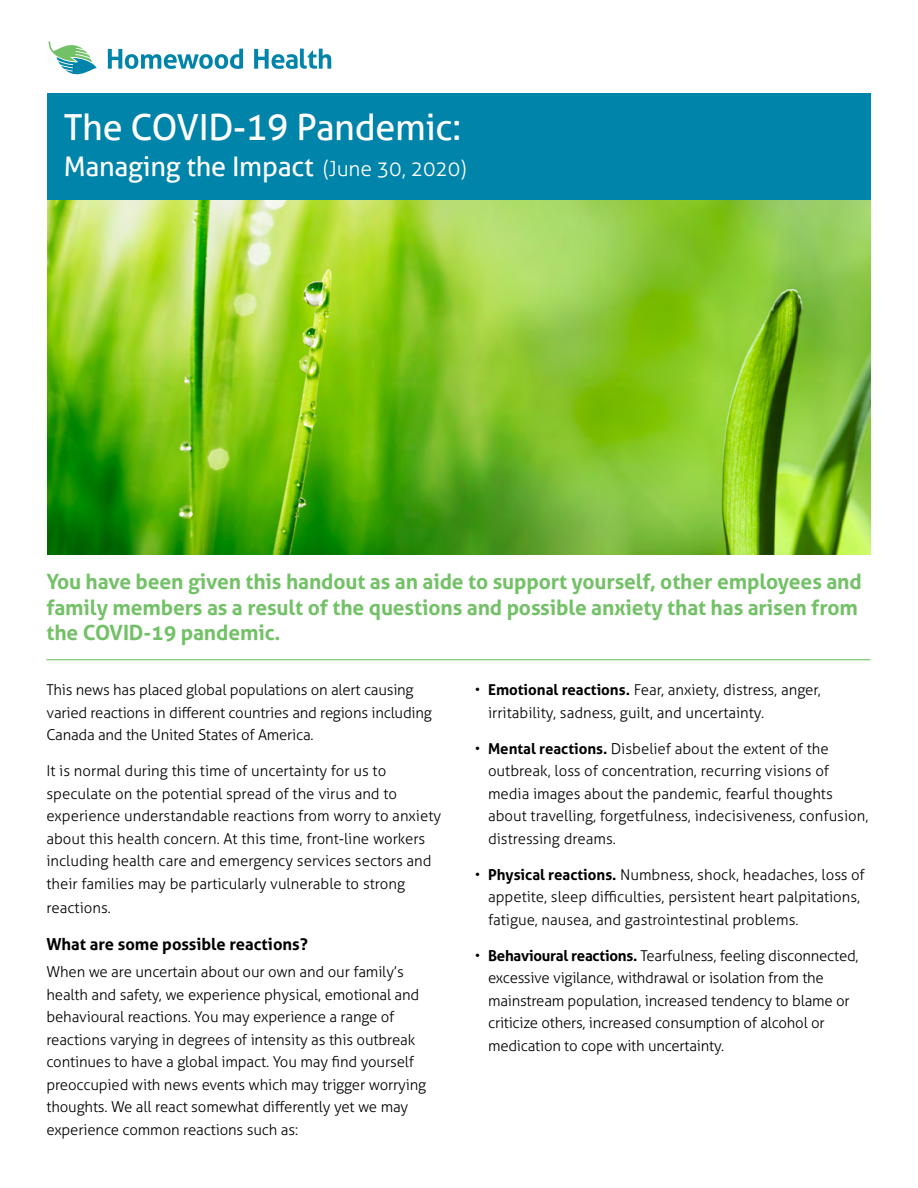
<style>
.page{position:relative;width:918px;height:1188px;background:#fff}
.page>*{position:absolute;margin:0;border:0;box-sizing:border-box;transform-origin:0 0}
.t1{font:36px "Aller";letter-spacing:-.01em;color:#fff}
.t2{font:27px "Aller";letter-spacing:-.01em;color:#fff}
.t3{font:700 21px/25.5px "Aller";letter-spacing:-.005em;color:#73c167}
.t4{font:700 16.5px "Aller";color:#000}
.t5{font:300 15px/22.5px "Aller";letter-spacing:-.01em;color:#000}
.s1{font-weight:300;font-size:21px}
.s2{font-weight:700}
</style>
<div class="page">
<div style="left:47px;top:93px;width:824px;height:108px;background:#0084a9"></div>
<svg style="left:49px;top:41px;width:48px;height:33px"></svg>
<svg style="left:108px;top:49px;width:135px;height:20px"></svg>
<svg style="left:254px;top:49px;width:77px;height:20px"></svg>
<img style="left:47px;top:200px;width:824px;height:354px">
<hr style="left:46px;top:659px;width:824px;height:1px;background:#73c167">
<h1 class="t1" style="left:64px;top:105px;width:399px">The COVID-19 Pandemic:</h1>
<h2 class="t2" style="left:64px;top:150px;width:404px">Managing the Impact <span class="s1">(June 30, 2020)</span></h2>
<h3 class="t3" style="left:46px;top:569px;width:817px">You have been given this handout as an aide to support yourself, other employees and family members as a result of the questions and possible anxiety that has arisen from the COVID-19 pandemic.</h3>
<p class="t5" style="left:46px;top:679px;width:387px">This news has placed global populations on alert causing varied reactions in different countries and regions including<br>Canada and the United States of America.</p>
<p class="t5" style="left:46px;top:760px;width:396px">It is normal during this time of uncertainty for us to speculate on the potential spread of the virus and to experience understandable reactions from worry to anxiety about this health concern. At this time, front-line workers including health care and emergency services sectors and their families may be particularly vulnerable to strong</p>
<p class="t5" style="left:46px;top:896px;width:66px">reactions.</p>
<p class="t4" style="left:46px;top:934px;width:263px">What are some possible reactions?</p>
<p class="t5" style="left:46px;top:961px;width:381px">When we are uncertain about our own and our family’s health and safety, we experience physical, emotional and behavioural reactions. You may experience a range of reactions varying in degrees of intensity as this outbreak continues to have a global impact. You may find yourself preoccupied with news events which may trigger worrying thoughts. We all react somewhat differently yet we may experience common reactions such as:</p>
<p class="t5" style="left:488px;top:679px;width:334px;text-indent:-13px">• <span class="s2">Emotional reactions.</span> Fear, anxiety, distress, anger, irritability, sadness, guilt, and uncertainty.</p>
<p class="t5" style="left:488px;top:737px;width:382px;text-indent:-13px">• <span class="s2">Mental reactions.</span> Disbelief about the extent of the outbreak, loss of concentration, recurring visions of media images about the pandemic, fearful thoughts about travelling, forgetfulness, indecisiveness, confusion, distressing dreams.</p>
<p class="t5" style="left:488px;top:863px;width:378px;text-indent:-13px">• <span class="s2">Physical reactions.</span> Numbness, shock, headaches, loss of appetite, sleep difficulties, persistent heart palpitations, fatigue, nausea, and gastrointestinal problems.</p>
<p class="t5" style="left:488px;top:944px;width:372px;text-indent:-13px">• <span class="s2">Behavioural reactions.</span> Tearfulness, feeling disconnected, excessive vigilance, withdrawal or isolation from the mainstream population, increased tendency to blame or criticize others, increased consumption of alcohol or medication to cope with uncertainty.</p>
</div>
